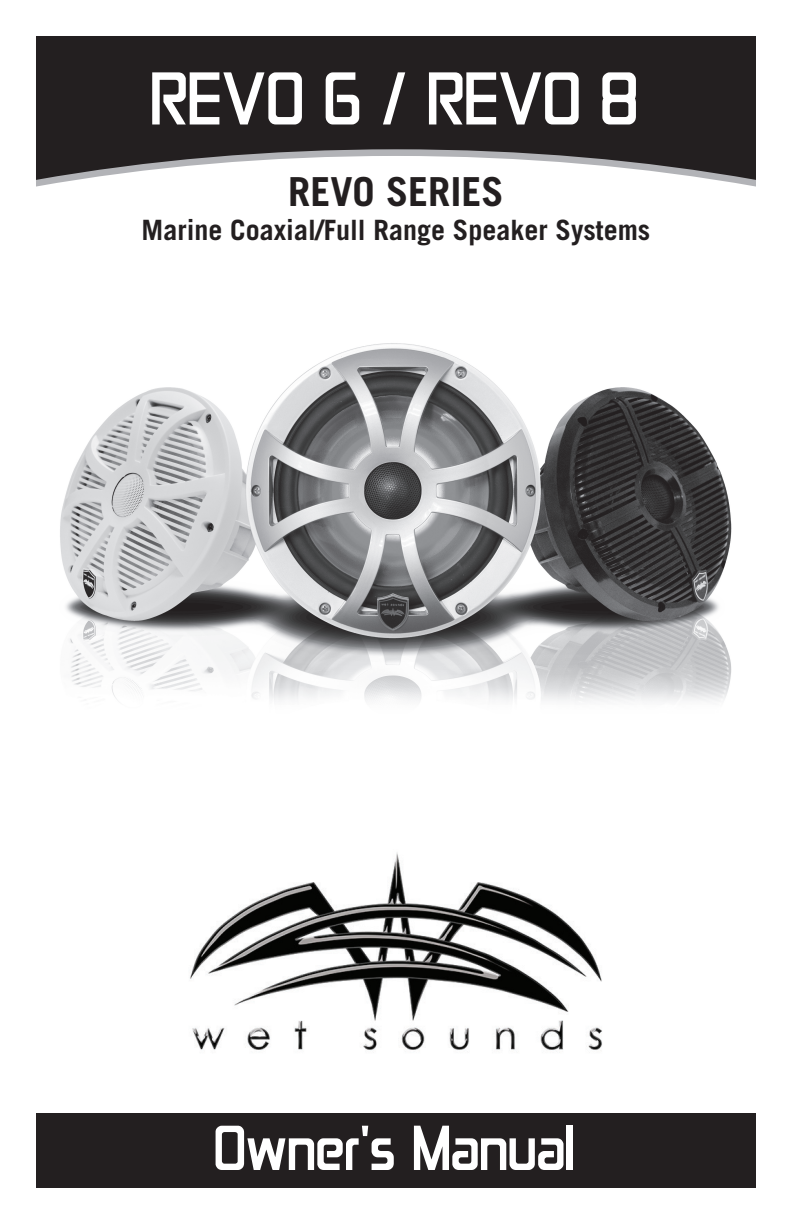
<style>
.page{position:relative;width:792px;height:1224px;background:#fff}
.page>*{position:absolute;margin:0;border:0;box-sizing:border-box;transform-origin:0 0}
.t1{font:80px "Conviction";color:#fff}
.t2{font:68px "Conviction";color:#fff}
.t3{font:700 40px "Trade Gothic";color:#231f20}
.t4{font:700 28px "Trade Gothic";color:#231f20}
</style>
<div class="page">
<img style="left:60px;top:343px;width:672px;height:358px">
<svg style="left:36px;top:36px;width:720px;height:144px;background:#3f3b3c"></svg>
<div style="left:36px;top:1113px;width:720px;height:75px;background:#231f20"></div>
<img style="left:190px;top:852px;width:412px;height:198px">
<h1 class="t1" style="left:152px;top:57px;width:489px">REV0 6 / REVO 8</h1>
<h3 class="t3" style="left:288px;top:167px;width:217px">REVO SERIES</h3>
<p class="t4" style="left:142px;top:213px;width:510px">Marine Coaxial/Full Range Speaker Systems</p>
<h2 class="t2" style="left:216px;top:1113px;width:362px">Owner's Manual</h2>
</div>
